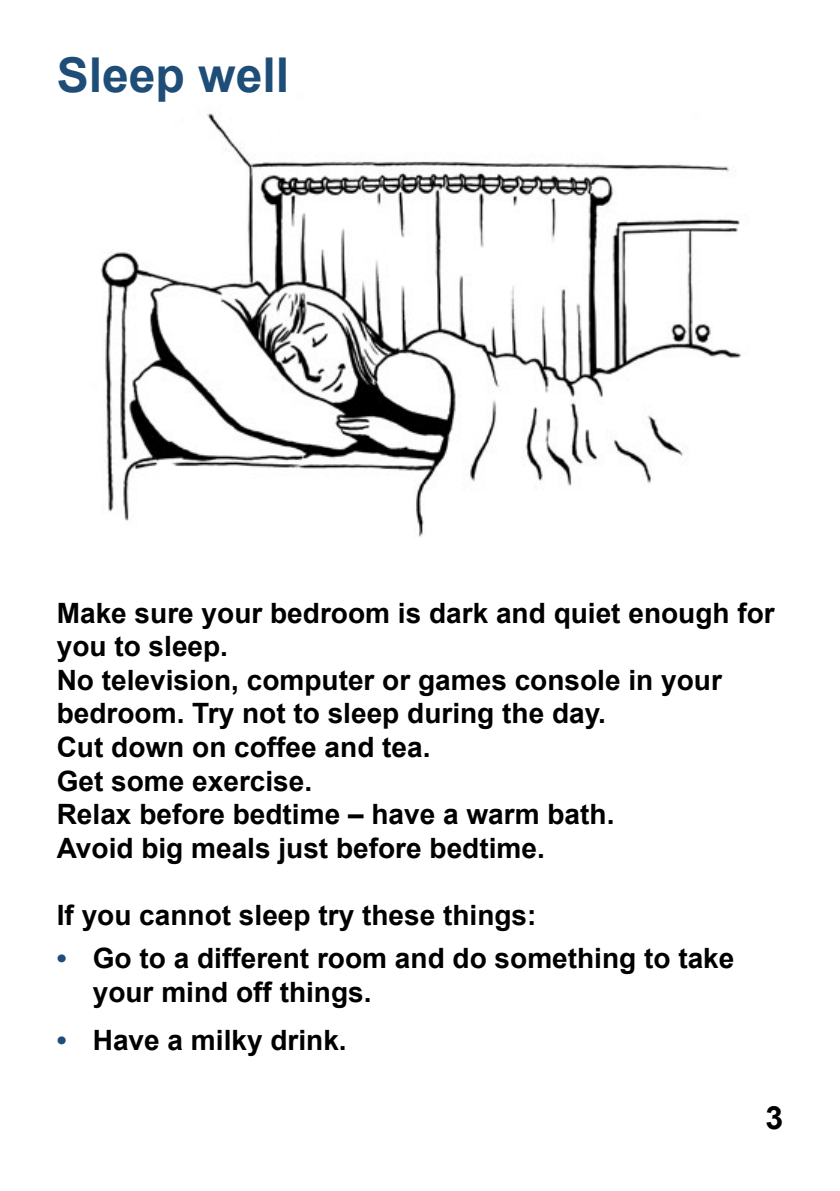
<style>
.page{position:relative;width:840px;height:1191px;background:#fff}
.page>*{position:absolute;margin:0;border:0;box-sizing:border-box;transform-origin:0 0}
.t1{font:700 48px "Arial";color:#1e4d78}
.t2{font:700 32px "Arial";color:#000}
.t3{font:700 28px/33.6px "Arial";color:#000}
.s1{color:#1e4d78}
</style>
<div class="page">
<img style="left:100px;top:113px;width:641px;height:424px">
<h1 class="t1" style="left:57px;top:41px;width:234px">Sleep well</h1>
<p class="t3" style="left:57px;top:596px;width:719px">Make sure your bedroom is dark and quiet enough for you to sleep.<br>No television, computer or games console in your bedroom. Try not to sleep during the day.<br>Cut down on coffee and tea.<br>Get some exercise.<br>Relax before bedtime – have a warm bath.<br>Avoid big meals just before bedtime.</p>
<p class="t3" style="left:57px;top:898px;width:481px">If you cannot sleep try these things:</p>
<p class="t3" style="left:93px;top:942px;width:642px;text-indent:-36px"><span class="s1">•</span> Go to a different room and do something to take your mind off things.</p>
<p class="t3" style="left:57px;top:1023px;width:291px"><span class="s1">•</span> Have a milky drink.</p>
<p class="t2" style="left:765px;top:1095px;width:19px">3</p>
</div>
